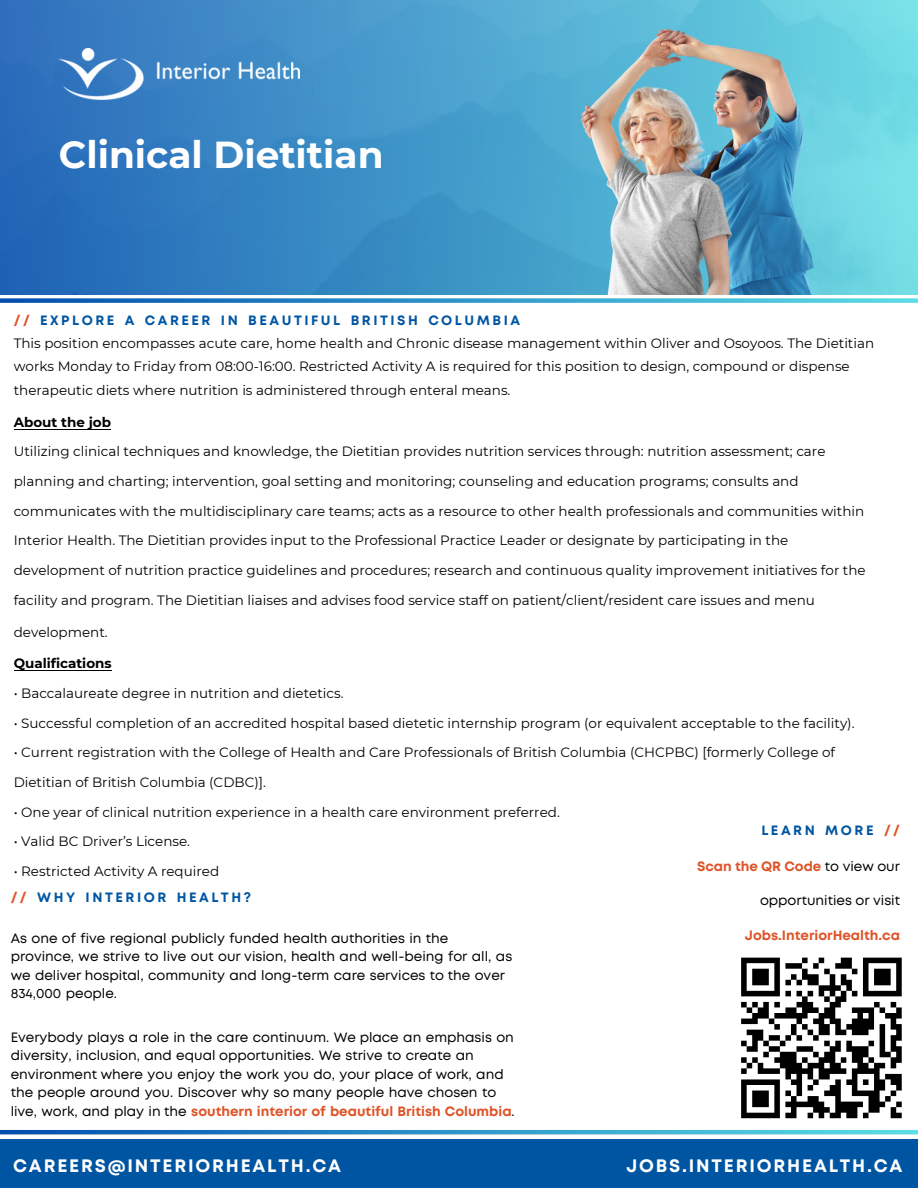
<style>
.page{position:relative;width:918px;height:1188px;background:#fff}
.page>*{position:absolute;margin:0;border:0;box-sizing:border-box;transform-origin:0 0}
.t1{font:700 37.5px "Montserrat";color:#fff}
.t2{font:700 18px "Mont";letter-spacing:.1em;color:#fff}
.t3{font:13.5px/29.7px "Montserrat";color:#000}
.t4{font:13.5px/18.6px "Mont";color:#000}
.t5{font:700 13.5px "Mont";color:#de5428}
.t6{font:700 13.5px "Mont";color:#0055a2}
.t7{font:700 13.5px "Montserrat";color:#000}
.s1{font-family:"Mont";font-weight:700;color:#de5428}
.s2{font-family:"Mont";font-weight:700;color:#0055a2}
.s3{font-weight:700}
.s4{color:#de5428}
.s5{font-weight:400;color:#000}
.s6{font-weight:700;color:#de5428}
</style>
<div class="page">
<svg style="left:0;top:1130px;width:918px;height:4px;background:#2e95c9"></svg>
<div style="left:0;top:1139px;width:918px;height:49px;background:#0055a2"></div>
<svg style="left:0;top:0;width:918px;height:294px;background:#4397c9"></svg>
<svg style="left:0;top:298px;width:918px;height:5px;background:#439fce"></svg>
<img style="left:59px;top:48px;width:240px;height:51px">
<svg style="left:741px;top:957px;width:161px;height:162px"></svg>
<img style="left:573px;top:21px;width:253px;height:273px">
<hr style="left:14px;top:429px;width:97px;height:1px;background:#000">
<hr style="left:14px;top:670px;width:97px;height:1px;background:#000">
<h2 class="t1" style="left:59px;top:128px;width:326px">Clinical Dietitian</h2>
<h2 class="t3" style="left:14px;top:308px;width:862px;line-height:23.2px"><span class="s1">/ /</span> <span class="s2">E X P L O R E A C A R E E R I N B E A U T I F U L B R I T I S H C O L U M B I A<br></span>This position encompasses acute care, home health and Chronic disease management within Oliver and Osoyoos. The Dietitian works Monday to Friday from 08:00-16:00. Restricted Activity A is required for this position to design, compound or dispense therapeutic diets where nutrition is administered through enteral means.</h2>
<h2 class="t3" style="left:14px;top:407px;width:854px"><span class="s3">About the job<br></span>Utilizing clinical techniques and knowledge, the Dietitian provides nutrition services through: nutrition assessment; care planning and charting; intervention, goal setting and monitoring; counseling and education programs; consults and communicates with the multidisciplinary care teams; acts as a resource to other health professionals and communities within Interior Health. The Dietitian provides input to the Professional Practice Leader or designate by participating in the development of nutrition practice guidelines and procedures; research and continuous quality improvement initiatives for the facility and program. The Dietitian liaises and advises food service staff on patient/client/resident care issues and menu</h2>
<h2 class="t3" style="left:14px;top:616px;width:95px">development.</h2>
<h2 class="t7" style="left:14px;top:654px;width:99px">Qualifications</h2>
<h2 class="t3" style="left:14px;top:678px;width:331px">• Baccalaureate degree in nutrition and dietetics.</h2>
<h2 class="t3" style="left:14px;top:708px;width:842px">• Successful completion of an accredited hospital based dietetic internship program (or equivalent acceptable to the facility).</h2>
<h2 class="t3" style="left:14px;top:737px;width:823px">• Current registration with the College of Health and Care Professionals of British Columbia (CHCPBC) [formerly College of<br>Dietitian of British Columbia (CDBC)].</h2>
<h2 class="t3" style="left:14px;top:797px;width:548px">• One year of clinical nutrition experience in a health care environment preferred.</h2>
<h2 class="t3" style="left:14px;top:826px;width:178px">• Valid BC Driver’s License.</h2>
<h2 class="t3" style="left:14px;top:856px;width:207px">• Restricted Activity A required</h2>
<h2 class="t6" style="left:761px;top:826px;width:140px">L E A R N M O R E <span class="s4">/ /</span></h2>
<h2 class="t5" style="left:697px;top:861px;width:205px">Scan the QR Code <span class="s5">to view our</span></h2>
<h2 class="t4" style="left:760px;top:892px;width:142px">opportunities or visit</h2>
<h2 class="t5" style="left:745px;top:930px;width:157px">Jobs.InteriorHealth.ca</h2>
<p class="t6" style="left:11px;top:892px;width:242px"><span class="s4">/ /</span> W H Y I N T E R I O R H E A L T H ?</p>
<p class="t4" style="left:11px;top:930px;width:503px">As one of five regional publicly funded health authorities in the province, we strive to live out our vision, health and well-being for all, as we deliver hospital, community and long-term care services to the over 834,000 people.</p>
<p class="t4" style="left:11px;top:1029px;width:506px">Everybody plays a role in the care continuum. We place an emphasis on diversity, inclusion, and equal opportunities. We strive to create an environment where you enjoy the work you do, your place of work, and the people around you. Discover why so many people have chosen to live, work, and play in the <span class="s6">southern interior of beautiful British Columbia</span>.</p>
<p class="t2" style="left:13px;top:1159px;width:329px">CAREERS@INTERIORHEALTH.CA</p>
<p class="t2" style="left:627px;top:1159px;width:277px">JOBS.INTERIORHEALTH.CA</p>
</div>
